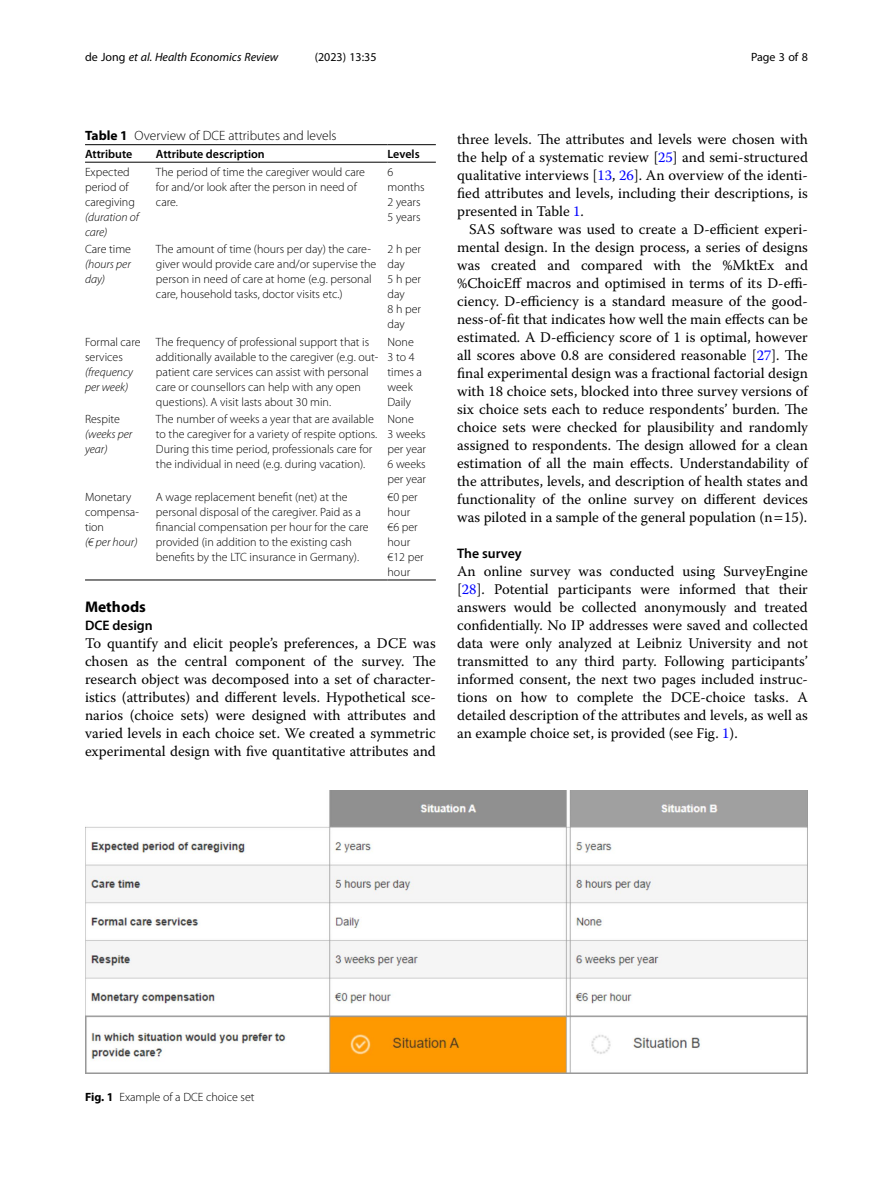
<style>
.page{position:relative;width:893px;height:1191px;background:#fff}
.page>*{position:absolute;margin:0;border:0;box-sizing:border-box;transform-origin:0 0}
.Head_1{font:700 15.45px "Myriad Pro";color:#000}
.Body_Text{font:14.7px/18px "Warnock Pro";color:#000;text-align:justify}
.Body_Text_Indent{font:14.7px/18px "Warnock Pro";color:#000;text-align:justify}
.Head_2_After_1{font:600 13.8px "Myriad Pro";color:#000}
.Head_2{font:600 13.8px "Myriad Pro";color:#000}
.Table_Caption{font:300 13.5px "Myriad Pro";color:#000}
.Table_Body{font:300 12px/15px "Myriad Pro";color:#000}
.Table_Body-2{font:italic 300 12px/15px "Myriad Pro";color:#000}
.Table_Head{font:600 12px "Myriad Pro";color:#000}
.t1{font:italic 12px "Myriad Pro";color:#000}
.Figure_Caption{font:300 12px "Myriad Pro";color:#000}
.t2{font:12px "Myriad Pro";color:#000}
.s1{font-style:normal}
.s2{font-weight:700}
.s3{font-style:italic}
.s4{color:#00f}
</style>
<div class="page">
<hr style="left:85px;top:162px;width:71px;height:1px;background:#000">
<hr style="left:156px;top:144px;width:232px;height:1px;background:#000">
<hr style="left:156px;top:162px;width:232px;height:1px;background:#000">
<hr style="left:388px;top:144px;width:48px;height:1px;background:#000">
<hr style="left:388px;top:162px;width:48px;height:1px;background:#000">
<hr style="left:85px;top:580px;width:71px;height:1px;background:#000">
<hr style="left:156px;top:580px;width:232px;height:1px;background:#000">
<hr style="left:388px;top:580px;width:48px;height:1px;background:#000">
<hr style="left:85px;top:144px;width:71px;height:1px;background:#000">
<img style="left:85px;top:790px;width:723px;height:284px">
<p class="t1" style="left:85px;top:50px;width:195px"><span class="s1">de Jong</span> et al. Health Economics Review</p>
<p class="t2" style="left:315px;top:50px;width:63px">(2023) 13:35</p>
<p class="t2" style="left:751px;top:50px;width:58px">Page 3 of 8</p>
<p class="Table_Caption" style="left:85px;top:128px;width:253px"><span class="s2">Table 1</span> Overview of DCE attributes and levels</p>
<p class="Table_Head" style="left:85px;top:146px;width:49px">Attribute</p>
<p class="Table_Head" style="left:156px;top:146px;width:110px">Attribute description</p>
<p class="Table_Head" style="left:388px;top:146px;width:34px">Levels</p>
<p class="Table_Body" style="left:85px;top:164px;width:55px">Expected period of caregiving <span class="s3">(duration of care)</span></p>
<p class="Table_Body" style="left:156px;top:164px;width:211px">The period of time the caregiver would care for and/or look after the person in need of care.</p>
<p class="Table_Body" style="left:388px;top:164px;width:39px">6 months</p>
<p class="Table_Body" style="left:388px;top:194px;width:34px">2 years</p>
<p class="Table_Body" style="left:388px;top:209px;width:34px">5 years</p>
<p class="Table_Body" style="left:85px;top:242px;width:47px">Care time</p>
<p class="Table_Body-2" style="left:85px;top:257px;width:47px">(hours per day)</p>
<p class="Table_Body" style="left:85px;top:334px;width:57px">Formal care services</p>
<p class="Table_Body-2" style="left:85px;top:364px;width:50px">(frequency per week)</p>
<p class="Table_Body" style="left:85px;top:412px;width:37px">Respite</p>
<p class="Table_Body-2" style="left:85px;top:427px;width:49px">(weeks per year)</p>
<p class="Table_Body" style="left:85px;top:489px;width:55px">Monetary compensa&shy;tion</p>
<p class="Table_Body-2" style="left:85px;top:534px;width:54px">(€ per hour)</p>
<p class="Table_Body" style="left:156px;top:242px;width:222px">The amount of time (hours per day) the care&shy;giver would provide care and/or supervise the person in need of care at home (e.g. personal care, household tasks, doctor visits etc.)</p>
<p class="Table_Body" style="left:388px;top:242px;width:35px">2 h per day</p>
<p class="Table_Body" style="left:388px;top:272px;width:35px">5 h per day</p>
<p class="Table_Body" style="left:388px;top:302px;width:35px">8 h per day</p>
<p class="Table_Body" style="left:156px;top:334px;width:224px">The frequency of professional support that is additionally available to the caregiver (e.g. out&shy;patient care services can assist with personal care or counsellors can help with any open questions). A visit lasts about 30 min.</p>
<p class="Table_Body" style="left:388px;top:334px;width:28px">None</p>
<p class="Table_Body" style="left:388px;top:349px;width:36px">3 to 4 times a week</p>
<p class="Table_Body" style="left:388px;top:394px;width:25px">Daily</p>
<p class="Table_Body" style="left:156px;top:412px;width:223px">The number of weeks a year that are available to the caregiver for a variety of respite options.<br>During this time period, professionals care for the individual in need (e.g. during vacation).</p>
<p class="Table_Body" style="left:388px;top:412px;width:28px">None</p>
<p class="Table_Body" style="left:388px;top:427px;width:40px">3 weeks per year</p>
<p class="Table_Body" style="left:388px;top:457px;width:40px">6 weeks per year</p>
<p class="Table_Body" style="left:156px;top:489px;width:214px">A wage replacement benefit (net) at the personal disposal of the caregiver. Paid as a financial compensation per hour for the care provided (in addition to the existing cash benefits by the LTC insurance in Germany).</p>
<p class="Table_Body" style="left:388px;top:489px;width:32px">€0 per hour</p>
<p class="Table_Body" style="left:388px;top:519px;width:32px">€6 per hour</p>
<p class="Table_Body" style="left:388px;top:549px;width:38px">€12 per hour</p>
<p class="Head_1" style="left:85px;top:597px;width:62px">Methods</p>
<p class="Head_2_After_1" style="left:85px;top:617px;width:69px">DCE design</p>
<p class="Body_Text" style="left:85px;top:634px;width:352px">To quantify and elicit people’s preferences, a DCE was chosen as the central component of the survey. The research object was decomposed into a set of character&shy;istics (attributes) and different levels. Hypothetical sce&shy;narios (choice sets) were designed with attributes and varied levels in each choice set. We created a symmetric experimental design with five quantitative attributes and</p>
<p class="Body_Text" style="left:457px;top:130px;width:352px">three levels. The attributes and levels were chosen with the help of a systematic review [<span class="s4">25</span>] and semi-structured qualitative interviews [<span class="s4">13</span>, <span class="s4">26</span>]. An overview of the identi&shy;fied attributes and levels, including their descriptions, is presented in Table <span class="s4">1</span>.</p>
<p class="Body_Text_Indent" style="left:457px;top:220px;width:352px;text-indent:12px">SAS software was used to create a D-efficient experi&shy;mental design. In the design process, a series of designs was created and compared with the %MktEx and %ChoicEff macros and optimised in terms of its D-effi&shy;ciency. D-efficiency is a standard measure of the good&shy;ness-of-fit that indicates how well the main effects can be estimated. A D-efficiency score of 1 is optimal, however all scores above 0.8 are considered reasonable [<span class="s4">27</span>]. The final experimental design was a fractional factorial design with 18 choice sets, blocked into three survey versions of six choice sets each to reduce respondents’ burden. The choice sets were checked for plausibility and randomly assigned to respondents. The design allowed for a clean estimation of all the main effects. Understandability of the attributes, levels, and description of health states and functionality of the online survey on different devices was piloted in a sample of the general population (n 15).</p>
<p class="Head_2" style="left:457px;top:545px;width:66px">The survey</p>
<p class="Body_Text" style="left:457px;top:562px;width:352px">An online survey was conducted using SurveyEngine [<span class="s4">28</span>]. Potential participants were informed that their answers would be collected anonymously and treated confidentially. No IP addresses were saved and collected data were only analyzed at Leibniz University and not transmitted to any third party. Following participants’ informed consent, the next two pages included instruc&shy;tions on how to complete the DCE-choice tasks. A detailed description of the attributes and levels, as well as an example choice set, is provided (see Fig. <span class="s4">1</span>).</p>
<p class="Figure_Caption" style="left:85px;top:1090px;width:171px"><span class="s2">Fig. 1</span> Example of a DCE choice set</p>
</div>
